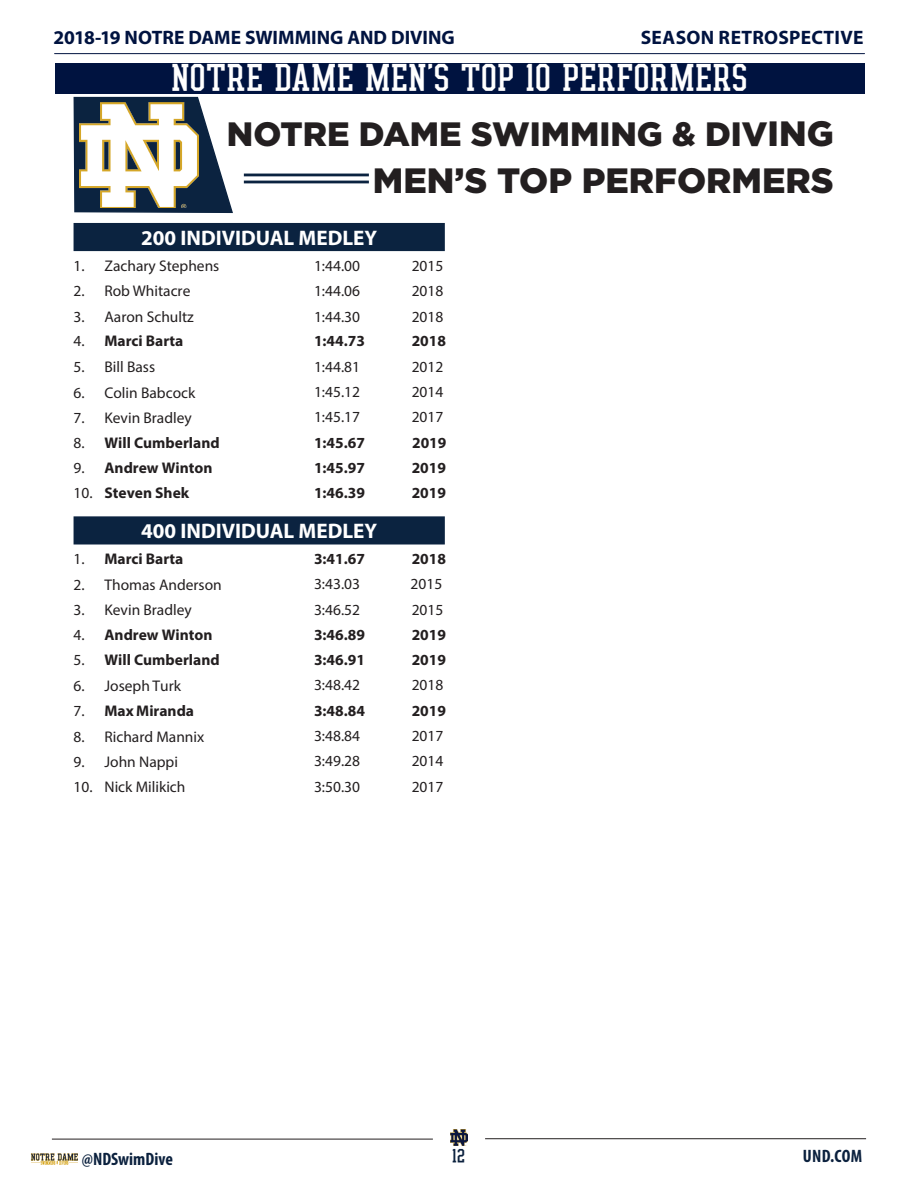
<style>
.page{position:relative;width:918px;height:1188px;background:#fff}
.page>*{position:absolute;margin:0;border:0;box-sizing:border-box;transform-origin:0 0}
.t1{font:36px "Leahy";color:#fff}
.t2{font:900 35.1px "Gotham";color:#231f20}
.t3{font:900 33.75px "Gotham";color:#231f20}
.t4{font:700 21.15px "Myriad Pro";color:#fff}
.t5{font:700 19.5px "Myriad Pro";color:#001340}
.t6{font:700 condensed 18px "Myriad Pro";color:#0b213e}
.t7{font:18px "Leahy";color:#0b213e}
.t8{font:15.45px "Myriad Pro";color:#231f20}
.t9{font:700 15.45px "Myriad Pro";color:#231f20}
.s1{font-size:35.1px}
.s2{font-weight:400}
</style>
<div class="page">
<hr style="left:55px;top:53px;width:810px;height:1px;background:#001340">
<img style="left:31px;top:1153px;width:47px;height:12px">
<hr style="left:52px;top:1139px;width:381px;height:1px;background:#231f20">
<hr style="left:485px;top:1138px;width:381px;height:1px;background:#231f20">
<img style="left:450px;top:1130px;width:18px;height:15px">
<div style="left:55px;top:63px;width:810px;height:31px;background:#001340"></div>
<div style="left:74px;top:224px;width:370px;height:26px;background:#0b2340"></div>
<div style="left:74px;top:223px;width:371px;height:28px;border:1px solid #0b2340"></div>
<svg style="left:73px;top:96px;width:160px;height:118px"></svg>
<img style="left:80px;top:102px;width:118px;height:106px">
<hr style="left:244px;top:174px;width:125px;height:2px;background:#0b2340">
<hr style="left:244px;top:181px;width:125px;height:2px;background:#0b2340">
<div style="left:74px;top:517px;width:370px;height:27px;background:#0b2340"></div>
<div style="left:74px;top:516px;width:371px;height:29px;border:1px solid #0b2340"></div>
<p class="t5" style="left:54px;top:25px;width:403px">2018-19 NOTRE DAME SWIMMING AND DIVING</p>
<p class="t5" style="left:641px;top:25px;width:224px">SEASON RETROSPECTIVE</p>
<p class="t1" style="left:172px;top:59px;width:578px">NOTRE DAME MEN'S TOP 10 PERFORMERS</p>
<p class="t3" style="left:227px;top:110px;width:608px">NOTRE DAME SWIMMING &amp; DIV<span class="s1">ING</span></p>
<p class="t2" style="left:373px;top:156px;width:462px">MEN’S TOP PERFORMERS</p>
<p class="t4" style="left:141px;top:224px;width:237px">200 INDIVIDUAL MEDLEY</p>
<p class="t8" style="left:314px;top:256px;width:48px">1:44.00</p>
<p class="t8" style="left:412px;top:256px;width:33px">2015</p>
<p class="t8" style="left:314px;top:282px;width:48px">1:44.06</p>
<p class="t8" style="left:412px;top:282px;width:33px">2018</p>
<p class="t8" style="left:314px;top:307px;width:48px">1:44.30</p>
<p class="t8" style="left:412px;top:307px;width:33px">2018</p>
<p class="t9" style="left:314px;top:331px;width:52px">1:44.73</p>
<p class="t9" style="left:412px;top:331px;width:36px">2018</p>
<p class="t8" style="left:314px;top:357px;width:48px">1:44.81</p>
<p class="t8" style="left:412px;top:357px;width:33px">2012</p>
<p class="t8" style="left:314px;top:382px;width:48px">1:45.12</p>
<p class="t8" style="left:412px;top:382px;width:33px">2014</p>
<p class="t8" style="left:314px;top:408px;width:48px">1:45.17</p>
<p class="t8" style="left:412px;top:408px;width:33px">2017</p>
<p class="t9" style="left:314px;top:432px;width:52px">1:45.67</p>
<p class="t9" style="left:412px;top:432px;width:36px">2019</p>
<p class="t9" style="left:314px;top:458px;width:52px">1:45.97</p>
<p class="t9" style="left:412px;top:458px;width:36px">2019</p>
<p class="t8" style="left:74px;top:256px;width:147px">1. Zachary Stephens</p>
<p class="t8" style="left:74px;top:282px;width:118px">2. Rob Whitacre</p>
<p class="t8" style="left:74px;top:307px;width:122px">3. Aaron Schultz</p>
<p class="t9" style="left:74px;top:331px;width:111px"><span class="s2">4.</span> Marci Barta</p>
<p class="t8" style="left:74px;top:358px;width:83px">5. Bill Bass</p>
<p class="t8" style="left:74px;top:383px;width:123px">6. Colin Babcock</p>
<p class="t8" style="left:74px;top:408px;width:120px">7. Kevin Bradley</p>
<p class="t9" style="left:74px;top:432px;width:148px"><span class="s2">8.</span> Will Cumberland</p>
<p class="t9" style="left:74px;top:458px;width:141px"><span class="s2">9.</span> Andrew Winton</p>
<p class="t9" style="left:74px;top:483px;width:117px"><span class="s2">10.</span> Steven Shek</p>
<p class="t9" style="left:314px;top:483px;width:52px">1:46.39</p>
<p class="t9" style="left:412px;top:483px;width:36px">2019</p>
<p class="t4" style="left:141px;top:517px;width:237px">400 INDIVIDUAL MEDLEY</p>
<p class="t9" style="left:314px;top:549px;width:52px">3:41.67</p>
<p class="t9" style="left:412px;top:549px;width:36px">2018</p>
<p class="t8" style="left:314px;top:574px;width:48px">3:43.03</p>
<p class="t8" style="left:411px;top:574px;width:33px">2015</p>
<p class="t8" style="left:314px;top:600px;width:48px">3:46.52</p>
<p class="t8" style="left:412px;top:600px;width:33px">2015</p>
<p class="t9" style="left:314px;top:625px;width:52px">3:46.89</p>
<p class="t9" style="left:412px;top:625px;width:36px">2019</p>
<p class="t9" style="left:314px;top:650px;width:52px">3:46.91</p>
<p class="t9" style="left:412px;top:650px;width:36px">2019</p>
<p class="t8" style="left:314px;top:676px;width:48px">3:48.42</p>
<p class="t8" style="left:412px;top:676px;width:33px">2018</p>
<p class="t9" style="left:314px;top:700px;width:52px">3:48.84</p>
<p class="t9" style="left:412px;top:700px;width:36px">2019</p>
<p class="t8" style="left:314px;top:726px;width:48px">3:48.84</p>
<p class="t8" style="left:412px;top:726px;width:33px">2017</p>
<p class="t8" style="left:314px;top:752px;width:48px">3:49.28</p>
<p class="t8" style="left:412px;top:752px;width:33px">2014</p>
<p class="t9" style="left:74px;top:549px;width:111px"><span class="s2">1.</span> Marci Barta</p>
<p class="t8" style="left:74px;top:575px;width:150px">2. Thomas Anderson</p>
<p class="t8" style="left:74px;top:600px;width:120px">3. Kevin Bradley</p>
<p class="t9" style="left:74px;top:624px;width:141px"><span class="s2">4.</span> Andrew Winton</p>
<p class="t9" style="left:74px;top:650px;width:148px"><span class="s2">5.</span> Will Cumberland</p>
<p class="t8" style="left:74px;top:676px;width:109px">6. Joseph Turk</p>
<p class="t9" style="left:74px;top:700px;width:122px"><span class="s2">7.</span> Max Miranda</p>
<p class="t8" style="left:74px;top:727px;width:132px">8. Richard Mannix</p>
<p class="t8" style="left:74px;top:752px;width:106px">9. John Nappi</p>
<p class="t8" style="left:74px;top:777px;width:113px">10. Nick Milikich</p>
<p class="t8" style="left:314px;top:777px;width:48px">3:50.30</p>
<p class="t8" style="left:412px;top:777px;width:33px">2017</p>
<p class="t6" style="left:82px;top:1148px;width:93px">@NDSwimDive</p>
<p class="t7" style="left:453px;top:1147px;width:14px">12</p>
<p class="t6" style="left:803px;top:1145px;width:61px">UND.COM</p>
</div>
